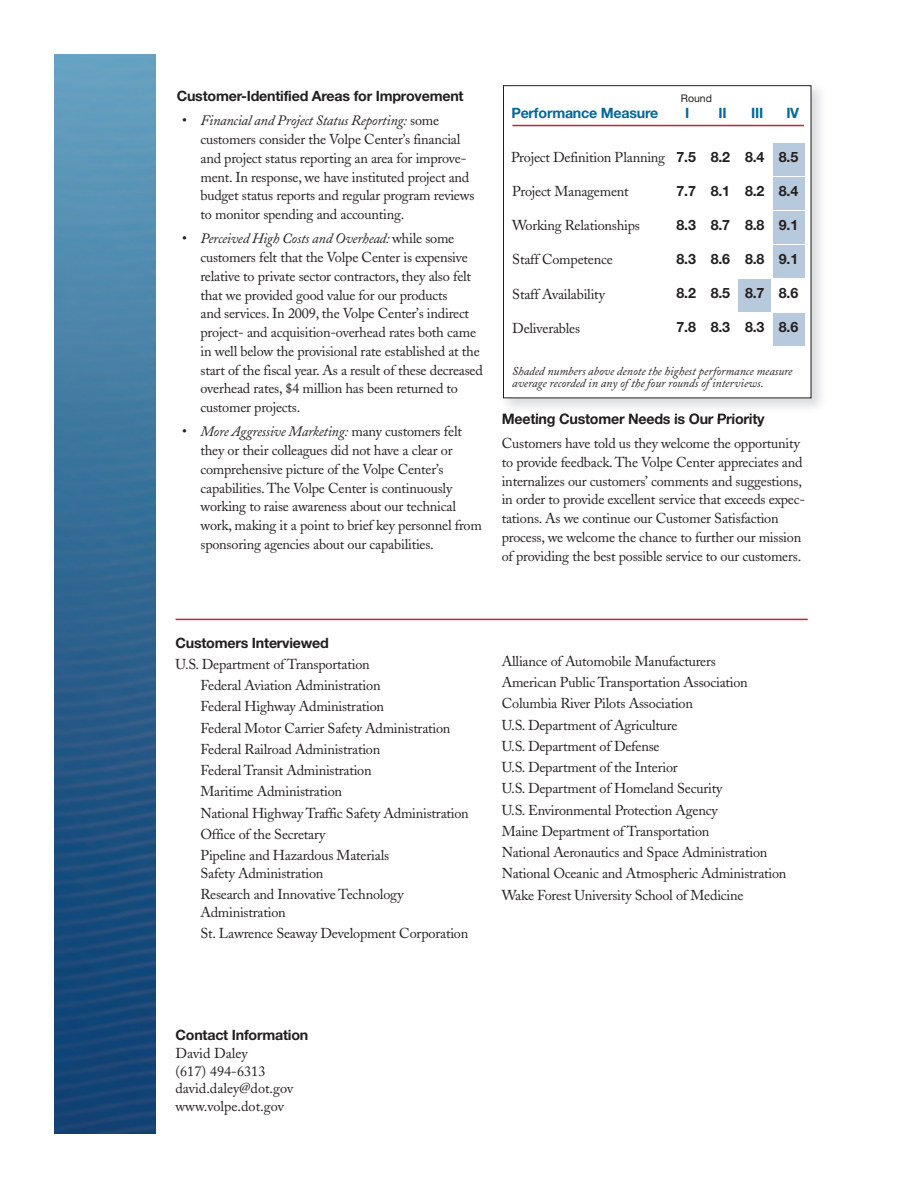
<style>
.page{position:relative;width:918px;height:1188px;background:#fff}
.page>*{position:absolute;margin:0;border:0;box-sizing:border-box;transform-origin:0 0}
.t1{font:14.25px/18.8px "Adobe Caslon";letter-spacing:-.015em;color:#231f20}
.t2{font:700 14.25px "Helvetica Neue LT Std";letter-spacing:-.015em;color:#231f20}
.t3{font:700 14.25px "Helvetica Neue LT Std";letter-spacing:-.015em;color:#036897}
.t4{font:italic 12px/12px "Adobe Caslon";color:#231f20}
.t5{font:10.5px "Helvetica Neue LT Std";color:#231f20}
.s1{font-style:italic}
.s2{font-family:"Helvetica Neue LT Std";font-weight:700}
</style>
<div class="page">
<img style="left:54px;top:54px;width:101px;height:1080px">
<hr style="left:176px;top:619px;width:632px;height:1px;background:#bf263c">
<img style="left:502px;top:85px;width:319px;height:333px">
<img style="left:503px;top:413px;width:122px;height:5px">
<div style="left:504px;top:86px;width:307px;height:312px;background:#fff"></div>
<div style="left:503px;top:85px;width:308px;height:313px;border:1px solid #231f20"></div>
<div style="left:773px;top:143px;width:32px;height:33px;background:#b7c9dd"></div>
<div style="left:773px;top:177px;width:32px;height:33px;background:#b7c9dd"></div>
<div style="left:773px;top:211px;width:32px;height:33px;background:#b7c9dd"></div>
<div style="left:773px;top:245px;width:32px;height:33px;background:#b7c9dd"></div>
<div style="left:738px;top:279px;width:33px;height:33px;background:#b7c9dd"></div>
<div style="left:773px;top:313px;width:32px;height:33px;background:#b7c9dd"></div>
<hr style="left:512px;top:125px;width:292px;height:1px;background:#bf263c">
<p class="t2" style="left:177px;top:91px;width:288px">Customer-Identified Areas for Improvement</p>
<p class="t1" style="left:200px;top:113px;width:276px;text-indent:-18px">• <span class="s1">Financial and Project Status Reporting:</span> some customers consider the Volpe Center’s financial and project status reporting an area for improve&shy;ment. In response, we have instituted project and budget status reports and regular program reviews to monitor spending and accounting.</p>
<p class="t1" style="left:200px;top:231px;width:284px;text-indent:-18px">• <span class="s1">Perceived High Costs and Overhead:</span> while some customers felt that the Volpe Center is expensive relative to private sector contractors, they also felt that we provided good value for our products<br>and services. In 2009, the Volpe Center’s indirect project- and acquisition-overhead rates both came in well below the provisional rate established at the start of the fiscal year. As a result of these decreased overhead rates, $4 million has been returned to customer projects.</p>
<p class="t1" style="left:200px;top:424px;width:283px;text-indent:-18px">• <span class="s1">More Aggressive Marketing:</span> many customers felt they or their colleagues did not have a clear or comprehensive picture of the Volpe Center’s capabilities. The Volpe Center is continuously working to raise awareness about our technical work, making it a point to brief key personnel from sponsoring agencies about our capabilities.</p>
<p class="t5" style="left:681px;top:94px;width:33px">Round</p>
<p class="t3" style="left:511px;top:108px;width:149px">Performance Measure</p>
<p class="t3" style="left:685px;top:108px;width:6px">I</p>
<p class="t3" style="left:718px;top:108px;width:10px">II</p>
<p class="t3" style="left:751px;top:108px;width:14px">III</p>
<p class="t3" style="left:786px;top:108px;width:14px">IV</p>
<p class="t1" style="left:511px;top:150px;width:289px">Project Definition Planning <span class="s2">7.5 8.2 8.4 8.5</span></p>
<p class="t1" style="left:512px;top:184px;width:118px">Project Management</p>
<p class="t2" style="left:677px;top:186px;width:123px">7.7 8.1 8.2 8.4</p>
<p class="t1" style="left:512px;top:218px;width:129px">Working Relationships</p>
<p class="t2" style="left:677px;top:220px;width:123px">8.3 8.7 8.8 9.1</p>
<p class="t1" style="left:512px;top:252px;width:102px">Staff Competence</p>
<p class="t2" style="left:677px;top:254px;width:123px">8.3 8.6 8.8 9.1</p>
<p class="t1" style="left:512px;top:286px;width:94px">Staff Availability</p>
<p class="t2" style="left:677px;top:288px;width:123px">8.2 8.5 8.7 8.6</p>
<p class="t1" style="left:512px;top:320px;width:69px">Deliverables</p>
<p class="t2" style="left:677px;top:322px;width:123px">7.8 8.3 8.3 8.6</p>
<p class="t4" style="left:512px;top:366px;width:282px">Shaded numbers above denote the highest performance measure average recorded in any of the four rounds of interviews.</p>
<p class="t2" style="left:502px;top:414px;width:264px">Meeting Customer Needs is Our Priority</p>
<p class="t1" style="left:502px;top:436px;width:305px">Customers have told us they welcome the opportunity to provide feedback. The Volpe Center appreciates and internalizes our customers’ comments and suggestions, in order to provide excellent service that exceeds expec&shy;tations. As we continue our Customer Satisfaction process, we welcome the chance to further our mission of providing the best possible service to our customers.</p>
<p class="t2" style="left:176px;top:637px;width:155px">Customers Interviewed</p>
<p class="t1" style="left:200px;top:655px;width:270px;line-height:21.3px;text-indent:-25px">U.S. Department of Transportation<br>Federal Aviation Administration<br>Federal Highway Administration<br>Federal Motor Carrier Safety Administration Federal Railroad Administration<br>Federal Transit Administration<br>Maritime Administration<br>National Highway Traffic Safety Administration Office of the Secretary<br>Pipeline and Hazardous Materials</p>
<p class="t1" style="left:200px;top:864px;width:205px;line-height:21.3px">Safety Administration<br>Research and Innovative Technology</p>
<p class="t1" style="left:200px;top:904px;width:269px;line-height:21.3px">Administration<br>St. Lawrence Seaway Development Corporation</p>
<p class="t1" style="left:502px;top:652px;width:286px;line-height:21.3px">Alliance of Automobile Manufacturers<br>American Public Transportation Association Columbia River Pilots Association<br>U.S. Department of Agriculture<br>U.S. Department of Defense<br>U.S. Department of the Interior<br>U.S. Department of Homeland Security<br>U.S. Environmental Protection Agency<br>Maine Department of Transportation<br>National Aeronautics and Space Administration National Oceanic and Atmospheric Administration Wake Forest University School of Medicine</p>
<p class="t2" style="left:176px;top:1030px;width:134px">Contact Information</p>
<p class="t1" style="left:176px;top:1046px;width:119px;line-height:17.9px">David Daley<br>(617) 494-6313 david.daley@dot.gov www.volpe.dot.gov</p>
</div>
